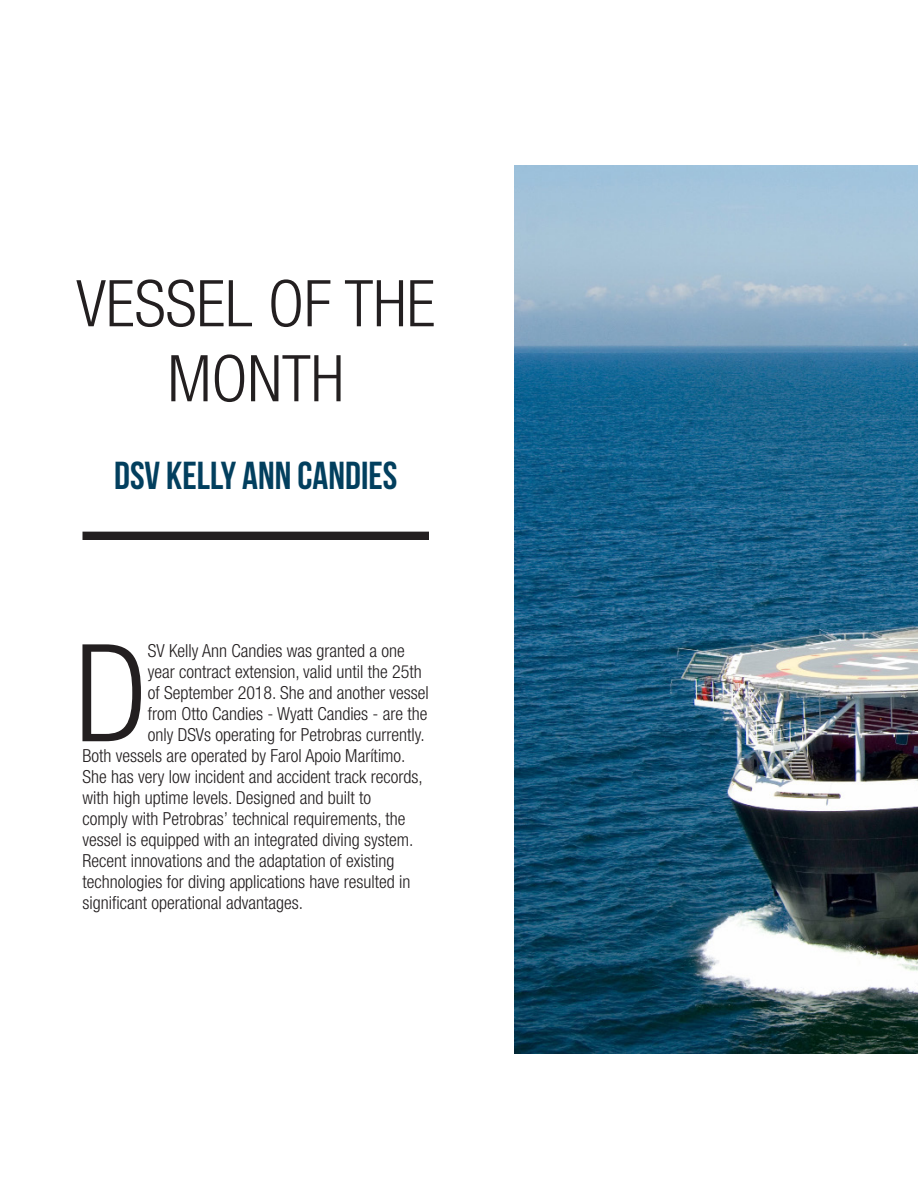
<style>
.page{position:relative;width:918px;height:1188px;background:#fff}
.page>*{position:absolute;margin:0;border:0;box-sizing:border-box;transform-origin:0 0}
.t1{font:300 condensed 135.6px "Helvetica Neue LT Std";color:#231f20}
.t2{font:300 condensed 64.5px/75px "Helvetica Neue LT Std";color:#231f20;text-align:center}
.t3{font:39px "Bebas Neue";color:#023f5e}
.t4{font:300 condensed 18px/21px "Helvetica Neue LT Std";color:#231f20}
</style>
<div class="page">
<div style="left:82px;top:532px;width:347px;height:8px;border:4px solid #231f20"></div>
<img style="left:514px;top:165px;width:404px;height:889px">
<p class="t2" style="left:76px;top:265px;width:361px">VESSEL OF THE<br>MONTH</p>
<p class="t3" style="left:114px;top:454px;width:285px">DSV KELLY ANN CANDIES</p>
<p class="t1" style="left:75px;top:616px;width:74px">D</p>
<p class="t4" style="left:148px;top:640px;width:259px">SV Kelly Ann Candies was granted a one</p>
<p class="t4" style="left:148px;top:661px;width:276px">year contract extension, valid until the 25th</p>
<p class="t4" style="left:148px;top:682px;width:283px">of September 2018. She and another vessel</p>
<p class="t4" style="left:148px;top:703px;width:281px">from Otto Candies - Wyatt Candies - are the</p>
<p class="t4" style="left:148px;top:724px;width:279px">only DSVs operating for Petrobras currently.</p>
<p class="t4" style="left:82px;top:745px;width:325px">Both vessels are operated by Farol Apoio Marítimo.</p>
<p class="t4" style="left:82px;top:766px;width:342px">She has very low incident and accident track records, with high uptime levels. Designed and built to<br>comply with Petrobras’ technical requirements, the vessel is equipped with an integrated diving system.<br>Recent innovations and the adaptation of existing technologies for diving applications have resulted in significant operational advantages.</p>
</div>
